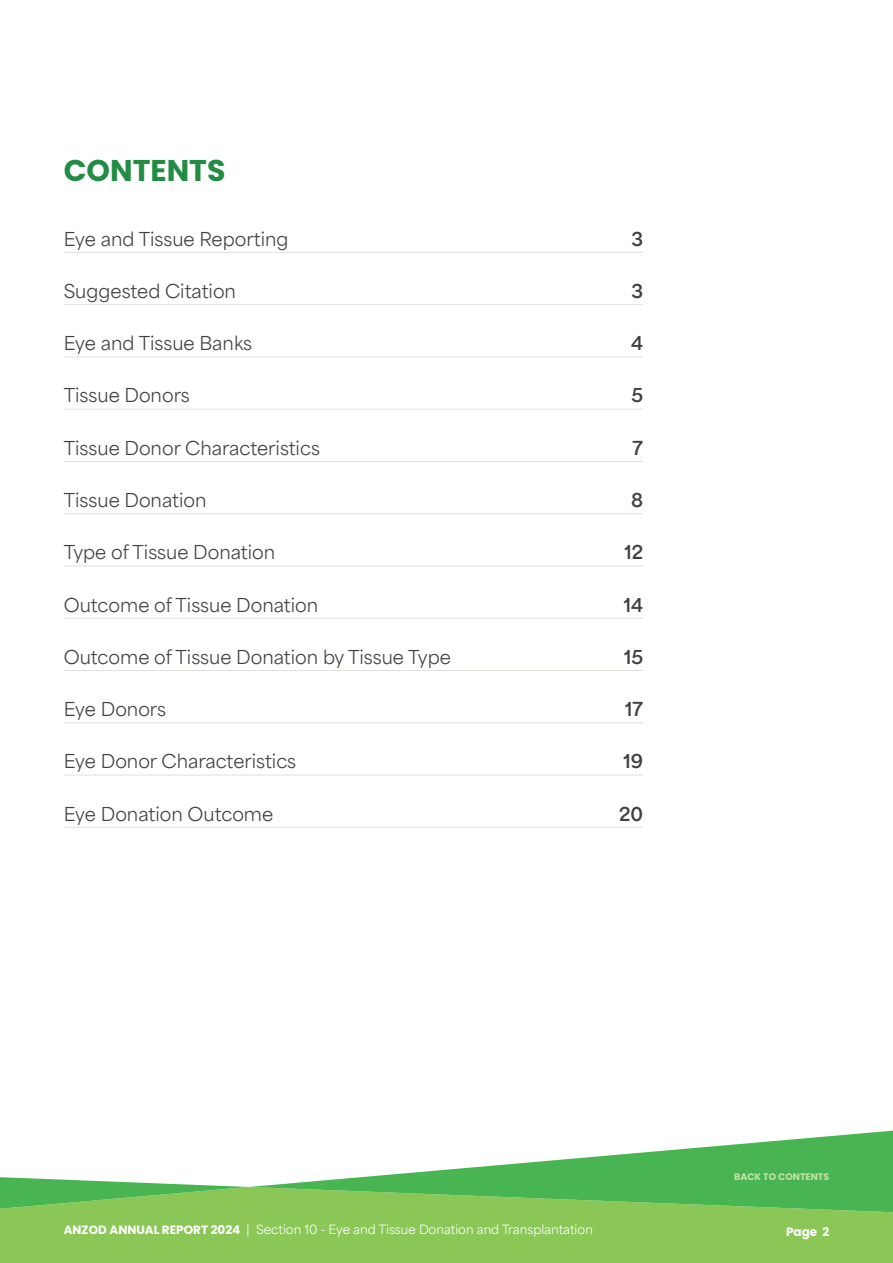
<style>
.page{position:relative;width:893px;height:1263px;background:#fff}
.page>*{position:absolute;margin:0;border:0;box-sizing:border-box;transform-origin:0 0}
.t1{font:700 30px "Poppins";color:#238c44}
.t2{font:18px "Area Normal";color:#414042}
.t3{font:700 18px "Area Normal";color:#414042}
.t4{font:12px "Area Normal";color:#fff}
.t5{font:700 12px "Poppins";color:#fff}
.t6{font:700 9.45px "Poppins";color:#c6e1a8}
.s1{font-family:"Poppins";font-weight:700}
</style>
<div class="page">
<svg style="left:0;top:1130px;width:893px;height:133px;fill:#8bc756"></svg>
<hr style="left:64px;top:252px;width:579px;height:1px;background:#dfe3dc">
<hr style="left:64px;top:304px;width:579px;height:1px;background:#dfe3dc">
<hr style="left:64px;top:356px;width:579px;height:1px;background:#dfe3dc">
<hr style="left:64px;top:409px;width:579px;height:1px;background:#dfe3dc">
<hr style="left:64px;top:461px;width:579px;height:1px;background:#dfe3dc">
<hr style="left:64px;top:513px;width:579px;height:1px;background:#dfe3dc">
<hr style="left:64px;top:566px;width:579px;height:1px;background:#dfe3dc">
<hr style="left:64px;top:618px;width:579px;height:1px;background:#dfe3dc">
<hr style="left:64px;top:670px;width:579px;height:1px;background:#dfe3dc">
<hr style="left:64px;top:722px;width:579px;height:1px;background:#dfe3dc">
<hr style="left:64px;top:775px;width:579px;height:1px;background:#dfe3dc">
<hr style="left:64px;top:827px;width:579px;height:1px;background:#dfe3dc">
<h1 class="t1" style="left:64px;top:153px;width:163px">CONTENTS</h1>
<p class="t2" style="left:64px;top:223px;width:226px">Eye and Tissue Reporting</p>
<p class="t3" style="left:631px;top:222px;width:13px">3</p>
<p class="t2" style="left:64px;top:275px;width:174px">Suggested Citation</p>
<p class="t3" style="left:631px;top:275px;width:13px">3</p>
<p class="t2" style="left:64px;top:327px;width:190px">Eye and Tissue Banks</p>
<p class="t3" style="left:631px;top:327px;width:14px">4</p>
<p class="t2" style="left:64px;top:380px;width:128px">Tissue Donors</p>
<p class="t3" style="left:631px;top:379px;width:13px">5</p>
<p class="t2" style="left:64px;top:432px;width:258px">Tissue Donor Characteristics</p>
<p class="t3" style="left:633px;top:432px;width:12px">7</p>
<p class="t2" style="left:64px;top:484px;width:144px">Tissue Donation</p>
<p class="t3" style="left:631px;top:484px;width:13px">8</p>
<p class="t2" style="left:64px;top:536px;width:213px">Type of Tissue Donation</p>
<p class="t3" style="left:624px;top:536px;width:20px">12</p>
<p class="t2" style="left:64px;top:589px;width:256px">Outcome of Tissue Donation</p>
<p class="t3" style="left:624px;top:588px;width:21px">14</p>
<p class="t2" style="left:64px;top:641px;width:389px">Outcome of Tissue Donation by Tissue Type</p>
<p class="t3" style="left:624px;top:641px;width:21px">15</p>
<p class="t2" style="left:64px;top:693px;width:104px">Eye Donors</p>
<p class="t3" style="left:625px;top:693px;width:19px">17</p>
<p class="t2" style="left:64px;top:746px;width:234px">Eye Donor Characteristics</p>
<p class="t3" style="left:623px;top:745px;width:21px">19</p>
<p class="t2" style="left:64px;top:798px;width:211px">Eye Donation Outcome</p>
<p class="t3" style="left:619px;top:797px;width:26px">20</p>
<p class="t6" style="left:734px;top:1171px;width:96px">BACK TO CONTENTS</p>
<p class="t4" style="left:64px;top:1219px;width:531px"><span class="s1">ANZOD ANNUAL REPORT 2024</span> | Section 10 - Eye and Tissue Donation and Transplantation</p>
<p class="t5" style="left:786px;top:1225px;width:45px">Page 2</p>
</div>
